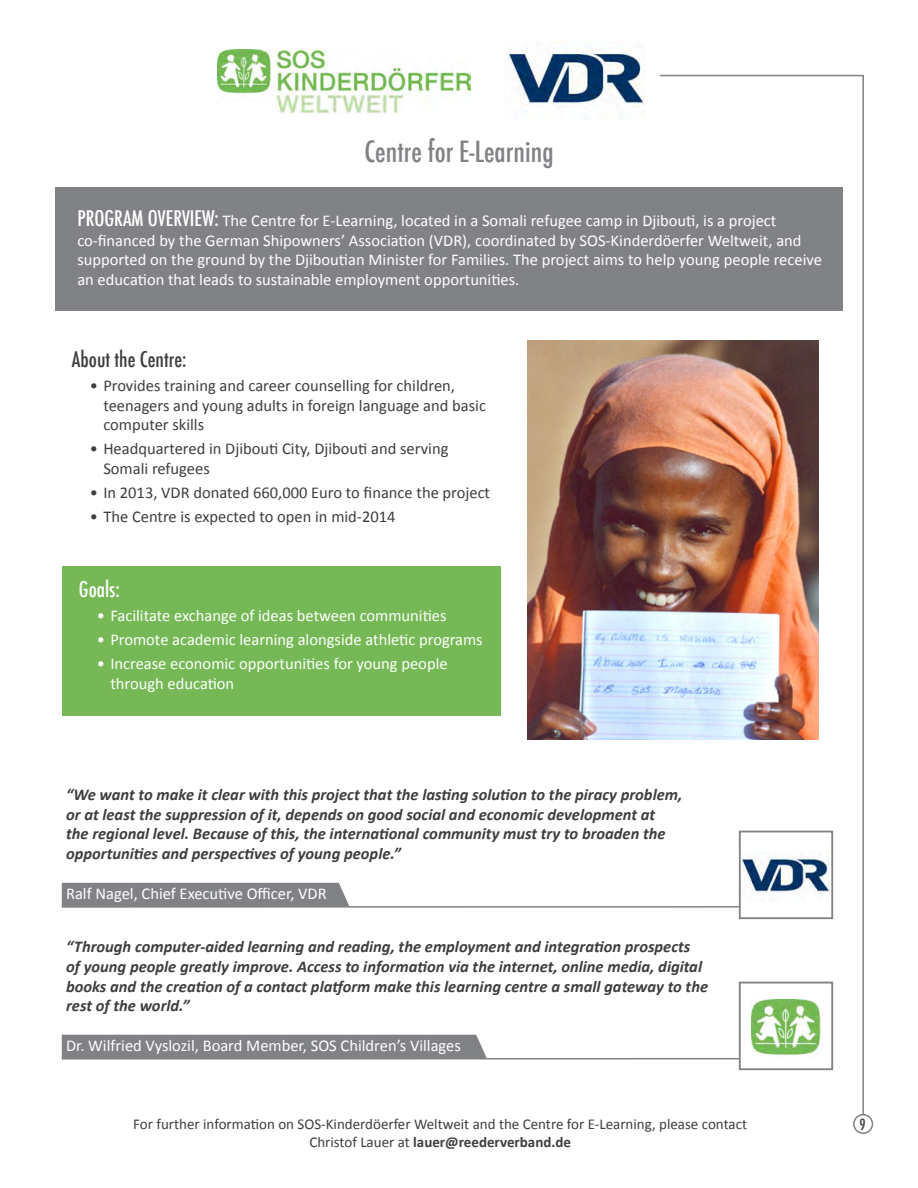
<style>
.page{position:relative;width:918px;height:1188px;background:#fff}
.page>*{position:absolute;margin:0;border:0;box-sizing:border-box;transform-origin:0 0}
.t1{font:500 condensed 28.5px "Futura";color:#808285}
.t2{font:500 condensed 21px "Futura";color:#3e3e3f}
.t3{font:500 condensed 21px "Futura";color:#fff}
.t4{font:16.5px/19.8px "Calibri";color:#fff}
.t5{font:italic 700 16.5px/19.8px "Calibri";color:#3e3e3f}
.t6{font:16.5px/19.8px "Calibri";color:#3e3e3f}
.t7{font:15px "Calibri";color:#3e3e3f}
.t8{font:700 15px "Calibri";color:#3e3e3f}
.List_Paragraph{font:500 condensed 15px "Futura";color:#3e3e3f}
.s1{font-family:"Futura";font-weight:500;font-stretch:condensed;font-size:21px}
.s2{font-weight:400}
</style>
<div class="page">
<div style="left:62px;top:566px;width:438px;height:150px;background:#76b856"></div>
<div style="left:62px;top:883px;width:287px;height:23px;background:#808285"></div>
<div style="left:62px;top:1035px;width:425px;height:23px;background:#808285"></div>
<hr style="left:62px;top:906px;width:678px;height:2px;background:#808285">
<hr style="left:62px;top:1058px;width:678px;height:2px;background:#808285">
<div style="left:56px;top:187px;width:787px;height:123px;background:#808285"></div>
<img style="left:218px;top:50px;width:253px;height:63px">
<img style="left:508px;top:41px;width:136px;height:78px">
<img style="left:528px;top:341px;width:130px;height:399px">
<img style="left:658px;top:74px;width:206px;height:1042px">
<div style="left:853px;top:1114px;width:20px;height:20px;border:2px solid #808285;border-radius:50%"></div>
<p class="t1" style="left:364px;top:134px;width:191px">Centre for E-Learning</p>
<p class="t4" style="left:77px;top:211px;width:746px"><span class="s1">PROGRAM OVERVIEW:</span> The Centre for E-Learning, located in a Somali refugee camp in Djibouti, is a project co-financed by the German Shipowners’ Association (VDR), coordinated by SOS-Kinderdöerfer Weltweit, and supported on the ground by the Djiboutian Minister for Families. The project aims to help young people receive an education that leads to sustainable employment opportunities.</p>
<p class="t2" style="left:72px;top:346px;width:116px">About the Centre:</p>
<p class="t6" style="left:103px;top:375px;width:384px;text-indent:-13px">• Provides training and career counselling for children, teenagers and young adults in foreign language and basic computer skills</p>
<p class="t6" style="left:103px;top:439px;width:347px;text-indent:-13px">• Headquartered in Djibouti City, Djibouti and serving<br>Somali refugees</p>
<p class="t6" style="left:90px;top:483px;width:402px">• In 2013, VDR donated 660,000 Euro to finance the project</p>
<p class="t6" style="left:90px;top:507px;width:307px">• The Centre is expected to open in mid-2014</p>
<p class="t3" style="left:79px;top:576px;width:42px">Goals:</p>
<p class="t4" style="left:97px;top:606px;width:351px">• Facilitate exchange of ideas between communities</p>
<p class="t4" style="left:97px;top:630px;width:387px">• Promote academic learning alongside athletic programs</p>
<p class="t4" style="left:110px;top:654px;width:339px;text-indent:-14px">• Increase economic opportunities for young people through education</p>
<p class="t5" style="left:66px;top:784px;width:618px">“We want to make it clear with this project that the lasting solution to the piracy problem, or at least the suppression of it, depends on good social and economic development at<br>the regional level. Because of this, the international community must try to broaden the opportunities and perspectives of young people.”</p>
<p class="t4" style="left:66px;top:883px;width:262px">Ralf Nagel, Chief Executive Officer, VDR</p>
<p class="t5" style="left:66px;top:937px;width:644px">“Through computer-aided learning and reading, the employment and integration prospects of young people greatly improve. Access to information via the internet, online media, digital books and the creation of a contact platform make this learning centre a small gateway to the rest of the world.”</p>
<p class="t4" style="left:66px;top:1036px;width:396px">Dr. Wilfried Vyslozil, Board Member, SOS Children’s Villages</p>
<p class="t7" style="left:133px;top:1115px;width:615px">For further information on SOS-Kinderdöerfer Weltweit and the Centre for E-Learning, please contact</p>
<p class="t8" style="left:309px;top:1132px;width:263px"><span class="s2">Christof Lauer at</span> lauer@reederverband.de</p>
<p class="List_Paragraph" style="left:860px;top:1114px;width:8px">9</p>
</div>
